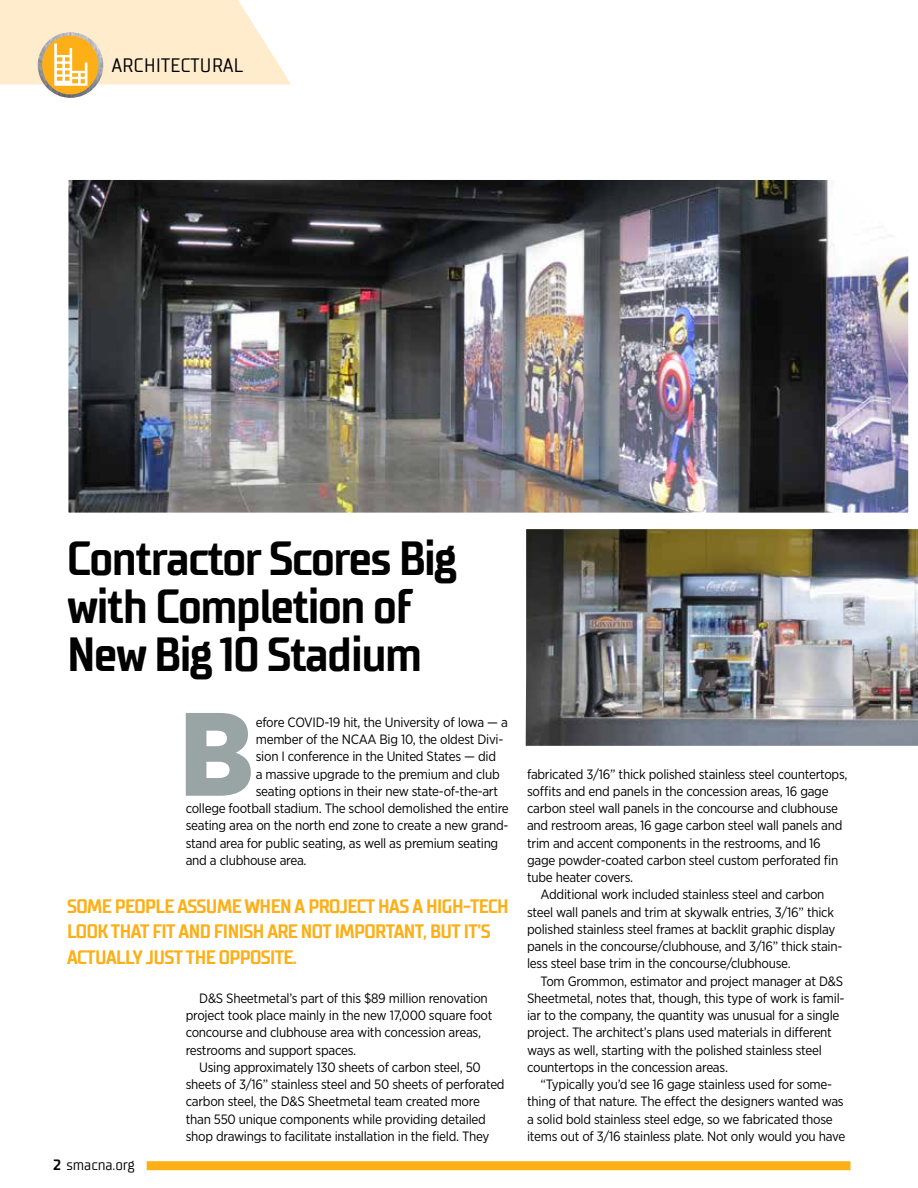
<style>
.page{position:relative;width:918px;height:1188px;background:#fff}
.page>*{position:absolute;margin:0;border:0;box-sizing:border-box;transform-origin:0 0}
.t1{font:900 118.35px "Gotham Narrow";color:#98a5a4}
.t2{font:700 48px/48px "TT Supermolot Condensed";letter-spacing:-.03em;color:#000}
.t3{font:700 19.5px/25.5px "TT Supermolot Condensed";letter-spacing:-.03em;color:#fcaf17}
.t4{font:19.5px "TT Supermolot Condensed";color:#000}
.t5{font:15px "TT Supermolot Condensed";letter-spacing:-.01em;color:#000}
.t6{font:13.5px/17.2px "Gotham Narrow";letter-spacing:-.02em;color:#000}
.s1{font-weight:700}
</style>
<div class="page">
<img style="left:38px;top:32px;width:65px;height:66px;border-radius:33px">
<div style="left:42px;top:36px;width:56px;height:58px;background:#fcaf17;border-radius:50%"></div>
<svg style="left:0;top:0;width:291px;height:86px"></svg>
<div style="left:147px;top:1161px;width:704px;height:9px;background:#fcaf17"></div>
<svg style="left:501px;top:537px;width:417px;height:634px"></svg>
<img style="left:68px;top:180px;width:850px;height:357px">
<h3 class="t4" style="left:112px;top:54px;width:133px">ARCHITECTURAL</h3>
<h2 class="t2" style="left:67px;top:535px;width:391px">Contractor Scores Big with Completion of<br>New Big 10 Stadium</h2>
<h1 class="t1" style="left:180px;top:676px;width:75px">B</h1>
<p class="t6" style="left:256px;top:713px;width:254px">efore COVID-19 hit, the University of Iowa — a</p>
<p class="t6" style="left:256px;top:730px;width:249px">member of the NCAA Big 10, the oldest Divi-</p>
<p class="t6" style="left:256px;top:748px;width:242px">sion I conference in the United States — did</p>
<p class="t6" style="left:256px;top:765px;width:246px">a massive upgrade to the premium and club</p>
<p class="t6" style="left:256px;top:782px;width:244px">seating options in their new state-of-the-art</p>
<p class="t6" style="left:186px;top:799px;width:325px">college football stadium. The school demolished the entire</p>
<p class="t6" style="left:186px;top:817px;width:324px">seating area on the north end zone to create a new grand-</p>
<p class="t6" style="left:186px;top:834px;width:314px">stand area for public seating, as well as premium seating</p>
<p class="t6" style="left:186px;top:851px;width:122px">and a clubhouse area.</p>
<h3 class="t3" style="left:67px;top:893px;width:443px">SOME PEOPLE ASSUME WHEN A PROJECT HAS A HIGH-TECH<br>LOOK THAT FIT AND FINISH ARE NOT IMPORTANT, BUT IT’S<br>ACTUALLY JUST THE OPPOSITE.</h3>
<p class="t5" style="left:53px;top:1156px;width:83px"><span class="s1">2</span> smacna.org</p>
<p class="t6" style="left:186px;top:989px;width:308px;text-indent:14px">D&amp;S Sheetmetal’s part of this $89 million renovation project took place mainly in the new 17,000 square foot concourse and clubhouse area with concession areas, restrooms and support spaces.</p>
<p class="t6" style="left:186px;top:1058px;width:320px;text-indent:14px">Using approximately 130 sheets of carbon steel, 50 sheets of 3/16” stainless steel and 50 sheets of perforated carbon steel, the D&amp;S Sheetmetal team created more than 550 unique components while providing detailed shop drawings to facilitate installation in the field. They</p>
<p class="t6" style="left:527px;top:765px;width:322px">fabricated 3/16” thick polished stainless steel countertops,</p>
<p class="t6" style="left:527px;top:782px;width:303px">soffits and end panels in the concession areas, 16 gage</p>
<p class="t6" style="left:527px;top:799px;width:313px">carbon steel wall panels in the concourse and clubhouse</p>
<p class="t6" style="left:527px;top:817px;width:317px">and restroom areas, 16 gage carbon steel wall panels and</p>
<p class="t6" style="left:527px;top:834px;width:295px">trim and accent components in the restrooms, and 16</p>
<p class="t6" style="left:527px;top:851px;width:313px">gage powder-coated carbon steel custom perforated fin</p>
<p class="t6" style="left:527px;top:868px;width:108px">tube heater covers.</p>
<p class="t6" style="left:541px;top:886px;width:285px">Additional work included stainless steel and carbon</p>
<p class="t6" style="left:527px;top:903px;width:308px">steel wall panels and trim at skywalk entries, 3/16” thick</p>
<p class="t6" style="left:527px;top:920px;width:310px">polished stainless steel frames at backlit graphic display</p>
<p class="t6" style="left:527px;top:937px;width:317px">panels in the concourse/clubhouse, and 3/16” thick stain-</p>
<p class="t6" style="left:527px;top:955px;width:265px">less steel base trim in the concourse/clubhouse.</p>
<p class="t6" style="left:541px;top:972px;width:304px">Tom Grommon, estimator and project manager at D&amp;S</p>
<p class="t6" style="left:527px;top:989px;width:319px">Sheetmetal, notes that, though, this type of work is famil-</p>
<p class="t6" style="left:527px;top:1006px;width:314px">iar to the company, the quantity was unusual for a single</p>
<p class="t6" style="left:527px;top:1024px;width:306px">project. The architect’s plans used materials in different</p>
<p class="t6" style="left:527px;top:1041px;width:296px">ways as well, starting with the polished stainless steel</p>
<p class="t6" style="left:527px;top:1058px;width:202px">countertops in the concession areas.</p>
<p class="t6" style="left:541px;top:1075px;width:293px">“Typically you’d see 16 gage stainless used for some-</p>
<p class="t6" style="left:527px;top:1093px;width:318px">thing of that nature. The effect the designers wanted was</p>
<p class="t6" style="left:527px;top:1110px;width:307px">a solid bold stainless steel edge, so we fabricated those</p>
<p class="t6" style="left:527px;top:1127px;width:320px">items out of 3/16 stainless plate. Not only would you have</p>
</div>
